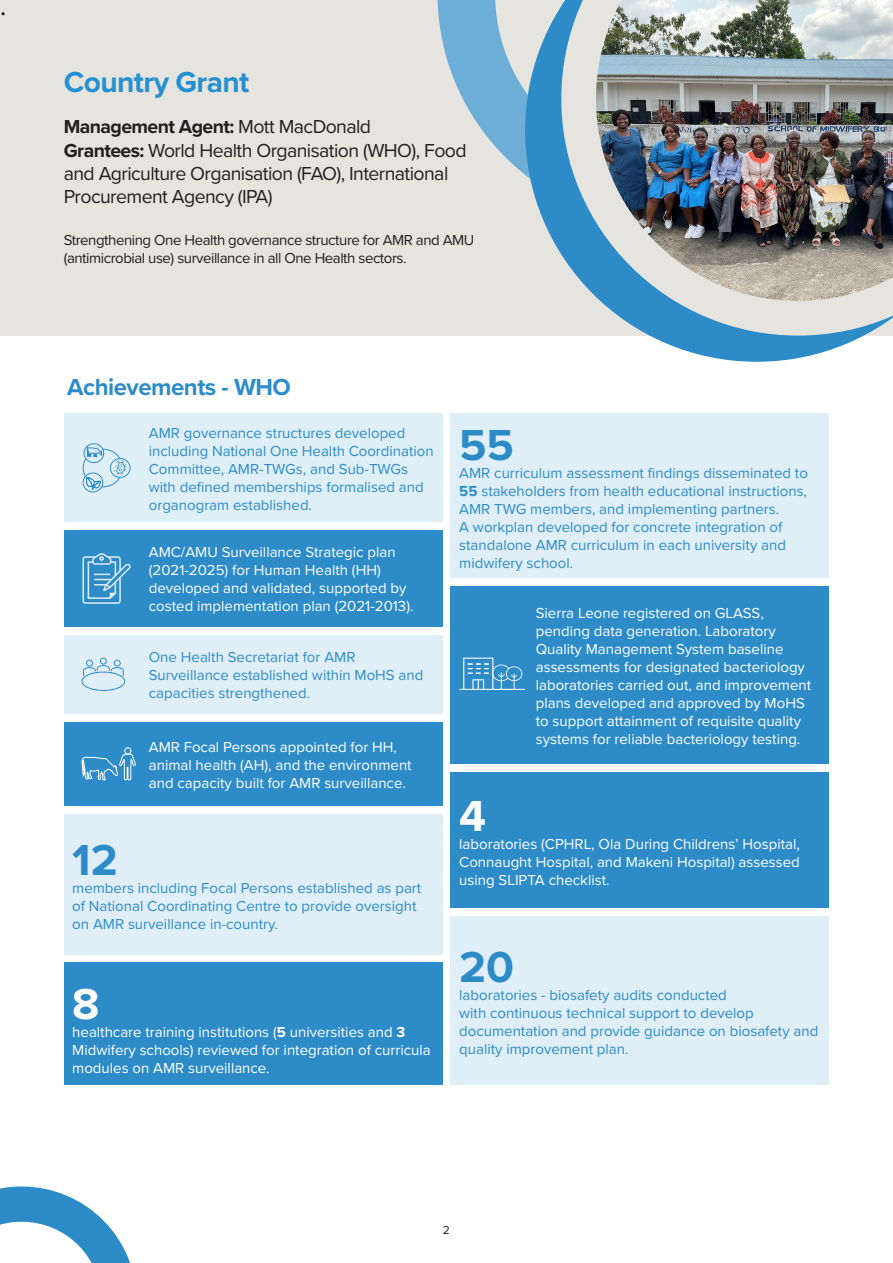
<style>
.page{position:relative;width:893px;height:1263px;background:#fff}
.page>*{position:absolute;margin:0;border:0;box-sizing:border-box;transform-origin:0 0}
.t1{font:700 45px "Proxima Nova";color:#2d8cc8}
.t2{font:700 45px "Proxima Nova";color:#fff}
.t3{font:700 30px "Proxima Nova";letter-spacing:-.02em;color:#2691d0}
.t4{font:27px "Minion Pro";color:#231f20}
.t5{font:700 24px "Proxima Nova";letter-spacing:-.02em;color:#2d8cc8}
.t6{font:19.5px/23.4px "Proxima Nova";letter-spacing:-.03em;color:#231f20}
.t7{font:700 19.5px "Proxima Nova";letter-spacing:-.03em;color:#231f20}
.t8{font:15px/18px "Proxima Nova";color:#2d8cc8}
.t9{font:15px/18px "Proxima Nova";color:#fff}
.t10{font:15px/18px "Proxima Nova";letter-spacing:-.03em;color:#231f20}
.t11{font:12px "Proxima Nova";color:#231f20}
.s1{font-weight:400}
.s2{font-weight:700}
</style>
<div class="page">
<div style="left:0;top:0;width:893px;height:336px;background:#e6e4df"></div>
<div style="left:64px;top:814px;width:378px;height:140px;background:#dfeef7"></div>
<svg style="left:0;top:1186px;width:130px;height:77px"></svg>
<svg style="left:437px;top:0;width:88px;height:175px;fill:#6caed8"></svg>
<svg style="left:525px;top:6px;width:338px;height:356px"></svg>
<img style="left:561px;top:0;width:332px;height:336px">
<div style="left:64px;top:962px;width:378px;height:123px;background:#2d8cc8"></div>
<div style="left:64px;top:530px;width:378px;height:97px;background:#2d8cc8"></div>
<div style="left:64px;top:414px;width:378px;height:108px;background:#dfeff7"></div>
<div style="left:64px;top:635px;width:378px;height:78px;background:#dfeef7"></div>
<div style="left:451px;top:414px;width:378px;height:164px;background:#dfeef7"></div>
<div style="left:451px;top:916px;width:378px;height:169px;background:#dfeef7"></div>
<div style="left:451px;top:587px;width:378px;height:177px;background:#2d8cc8"></div>
<div style="left:64px;top:722px;width:378px;height:84px;background:#2d8cc8"></div>
<div style="left:451px;top:772px;width:378px;height:135px;background:#2d8cc8"></div>
<div style="left:83px;top:449px;width:40px;height:38px;border:1px solid #2d8cc8;border-radius:50%"></div>
<svg style="left:110px;top:458px;width:21px;height:20px"></svg>
<svg style="left:114px;top:460px;width:13px;height:16px"></svg>
<svg style="left:84px;top:443px;width:20px;height:20px"></svg>
<svg style="left:83px;top:472px;width:20px;height:20px"></svg>
<svg style="left:86px;top:477px;width:15px;height:13px"></svg>
<svg style="left:86px;top:447px;width:17px;height:13px"></svg>
<svg style="left:81px;top:658px;width:55px;height:123px"></svg>
<svg style="left:459px;top:658px;width:66px;height:32px"></svg>
<div style="left:83px;top:556px;width:38px;height:48px;border:2px solid #dfedf6;border-radius:2px"></div>
<svg style="left:87px;top:553px;width:44px;height:47px"></svg>
<p class="t4" style="left:0;top:-11px;width:8px">.</p>
<p class="t3" style="left:64px;top:59px;width:187px">Country Grant</p>
<p class="t7" style="left:64px;top:112px;width:309px">Management Agent: <span class="s1">Mott MacDonald</span></p>
<p class="t6" style="left:64px;top:137px;width:404px"><span class="s2">Grantees:</span> World Health Organisation (WHO), Food and Agriculture Organisation (FAO), International<br>Procurement Agency (IPA)</p>
<p class="t10" style="left:64px;top:230px;width:412px">Strengthening One Health governance structure for AMR and AMU (antimicrobial use) surveillance in all One Health sectors.</p>
<p class="t5" style="left:67px;top:369px;width:225px">Achievements - WHO</p>
<p class="t8" style="left:149px;top:423px;width:286px">AMR governance structures developed including National One Health Coordination Committee, AMR-TWGs, and Sub-TWGs with defined memberships formalised and organogram established.</p>
<p class="t9" style="left:149px;top:543px;width:266px">AMC/AMU Surveillance Strategic plan (2021-2025) for Human Health (HH) developed and validated, supported by costed implementation plan (2021-2013).</p>
<p class="t8" style="left:149px;top:647px;width:276px">One Health Secretariat for AMR<br>Surveillance established within MoHS and capacities strengthened.</p>
<p class="t9" style="left:149px;top:737px;width:264px">AMR Focal Persons appointed for HH, animal health (AH), and the environment and capacity built for AMR surveillance.</p>
<p class="t1" style="left:72px;top:826px;width:47px">12</p>
<p class="t8" style="left:72px;top:878px;width:351px">members including Focal Persons established as part of National Coordinating Centre to provide oversight on AMR surveillance in-country.</p>
<p class="t2" style="left:72px;top:970px;width:29px">8</p>
<p class="t9" style="left:72px;top:1022px;width:360px">healthcare training institutions (<span class="s2">5</span> universities and <span class="s2">3<br></span>Midwifery schools) reviewed for integration of curricula modules on AMR surveillance.</p>
<p class="t1" style="left:459px;top:411px;width:56px">55</p>
<p class="t8" style="left:459px;top:463px;width:350px">AMR curriculum assessment findings disseminated to <span class="s2">55</span> stakeholders from health educational instructions, AMR TWG members, and implementing partners.<br>A workplan developed for concrete integration of standalone AMR curriculum in each university and midwifery school.</p>
<p class="t9" style="left:536px;top:603px;width:277px">Sierra Leone registered on GLASS, pending data generation. Laboratory Quality Management System baseline assessments for designated bacteriology laboratories carried out, and improvement plans developed and approved by MoHS to support attainment of requisite quality systems for reliable bacteriology testing.</p>
<p class="t2" style="left:459px;top:782px;width:28px">4</p>
<p class="t9" style="left:459px;top:834px;width:342px;text-align:justify">laboratories (CPHRL, Ola During Childrens’ Hospital, Connaught Hospital, and Makeni Hospital) assessed using SLIPTA checklist.</p>
<p class="t1" style="left:459px;top:934px;width:56px">20</p>
<p class="t8" style="left:459px;top:985px;width:361px">laboratories - biosafety audits conducted<br>with continuous technical support to develop documentation and provide guidance on biosafety and quality improvement plan.</p>
<p class="t11" style="left:443px;top:1221px;width:9px">2</p>
</div>
